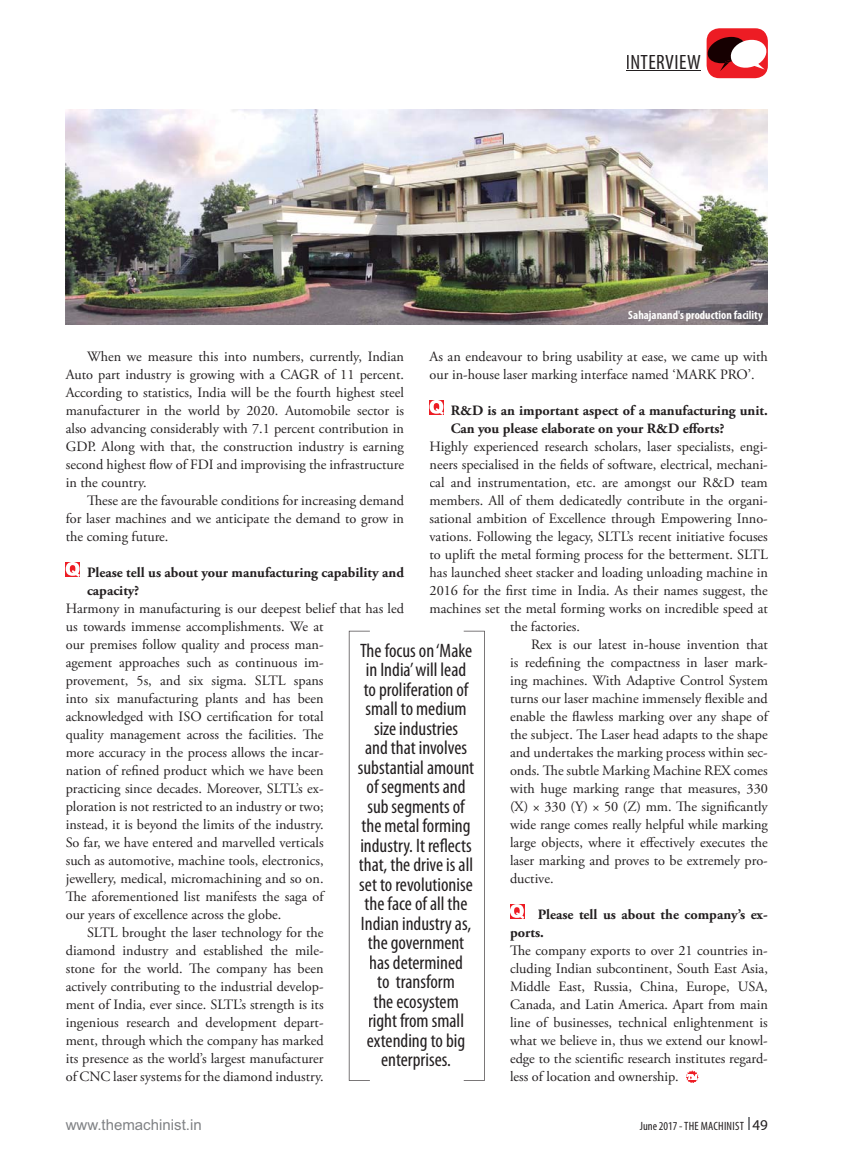
<style>
.page{position:relative;width:843px;height:1162px;background:#fff}
.page>*{position:absolute;margin:0;border:0;box-sizing:border-box;transform-origin:0 0}
.t1{font:condensed 21px "Myriad Pro";letter-spacing:.02em;color:#231f20}
.t2{font:condensed 19.5px/19.5px "Myriad Pro";color:#231f20;text-align:center}
.t3{font:15px "Arial";color:#808285}
.t4{font:14.25px/18px "Adobe Garamond Pro";color:#231f20;text-align:justify}
.t5{font:700 14.25px/18px "Adobe Garamond Pro";color:#231f20}
.t6{font:700 condensed 12px "Myriad Pro";color:#fff}
.t7{font:condensed 12px "Myriad Pro";letter-spacing:.015em;color:#231f20}
.s1{font-stretch:normal;font-size:15px}
</style>
<div class="page">
<hr style="left:626px;top:71px;width:74px;height:1px;background:#231f20">
<div style="left:706px;top:28px;width:61px;height:50px;background:#ed1c24;border-radius:13px"></div>
<svg style="left:706px;top:37px;width:61px;height:34px"></svg>
<svg style="left:748px;top:1117px;width:1px;height:12px"></svg>
<svg style="left:66px;top:562px;width:14px;height:14px"></svg>
<svg style="left:429px;top:400px;width:15px;height:14px"></svg>
<svg style="left:510px;top:904px;width:14px;height:14px"></svg>
<svg style="left:686px;top:1070px;width:12px;height:13px"></svg>
<img style="left:66px;top:110px;width:701px;height:214px">
<svg style="left:349px;top:631px;width:21px;height:449px"></svg>
<h1 class="t1" style="left:625px;top:54px;width:76px">INTERVIEW</h1>
<p class="t6" style="left:628px;top:311px;width:136px">Sahajanand's production facility</p>
<p class="t4" style="left:66px;top:348px;width:340px;text-indent:21px">When we measure this into numbers, currently, Indian Auto part industry is growing with a CAGR of 11 percent.<br>According to statistics, India will be the fourth highest steel manufacturer in the world by 2020. Automobile sector is also advancing considerably with 7.1 percent contribution in GDP. Along with that, the construction industry is earning second highest flow of FDI and improvising the infrastructure in the country.</p>
<p class="t4" style="left:66px;top:492px;width:340px;text-indent:21px">These are the favourable conditions for increasing demand for laser machines and we anticipate the demand to grow in the coming future.</p>
<p class="t5" style="left:87px;top:564px;width:318px">Please tell us about your manufacturing capability and capacity?</p>
<p class="t4" style="left:66px;top:600px;width:340px">Harmony in manufacturing is our deepest belief that has led</p>
<p class="t4" style="left:66px;top:618px;width:259px">us towards immense accomplishments. We at</p>
<p class="t4" style="left:66px;top:636px;width:259px">our premises follow quality and process man-</p>
<p class="t4" style="left:66px;top:654px;width:259px">agement approaches such as continuous im-</p>
<p class="t4" style="left:66px;top:672px;width:259px">provement, 5s, and six sigma. SLTL spans</p>
<p class="t4" style="left:66px;top:690px;width:259px">into six manufacturing plants and has been</p>
<p class="t4" style="left:66px;top:708px;width:259px">acknowledged with ISO certification for total</p>
<p class="t4" style="left:66px;top:726px;width:259px">quality management across the facilities. The</p>
<p class="t4" style="left:66px;top:744px;width:259px">more accuracy in the process allows the incar-</p>
<p class="t4" style="left:66px;top:762px;width:259px">nation of refined product which we have been</p>
<p class="t4" style="left:66px;top:780px;width:259px">practicing since decades. Moreover, SLTL’s ex-</p>
<p class="t4" style="left:66px;top:798px;width:259px">ploration is not restricted to an industry or two;</p>
<p class="t4" style="left:66px;top:816px;width:259px">instead, it is beyond the limits of the industry.</p>
<p class="t4" style="left:66px;top:834px;width:259px">So far, we have entered and marvelled verticals</p>
<p class="t4" style="left:66px;top:852px;width:259px">such as automotive, machine tools, electronics,</p>
<p class="t4" style="left:66px;top:870px;width:259px">jewellery, medical, micromachining and so on.</p>
<p class="t4" style="left:66px;top:888px;width:259px">The aforementioned list manifests the saga of</p>
<p class="t4" style="left:66px;top:906px;width:217px">our years of excellence across the globe.</p>
<p class="t4" style="left:87px;top:924px;width:238px">SLTL brought the laser technology for the</p>
<p class="t4" style="left:66px;top:942px;width:259px">diamond industry and established the mile-</p>
<p class="t4" style="left:66px;top:960px;width:259px">stone for the world. The company has been</p>
<p class="t4" style="left:66px;top:978px;width:259px">actively contributing to the industrial develop-</p>
<p class="t4" style="left:66px;top:996px;width:259px">ment of India, ever since. SLTL’s strength is its</p>
<p class="t4" style="left:66px;top:1014px;width:259px">ingenious research and development depart-</p>
<p class="t4" style="left:66px;top:1032px;width:259px">ment, through which the company has marked</p>
<p class="t4" style="left:66px;top:1050px;width:259px">its presence as the world’s largest manufacturer</p>
<p class="t4" style="left:66px;top:1068px;width:259px">of CNC laser systems for the diamond industry.</p>
<p class="t4" style="left:429px;top:348px;width:340px">As an endeavour to bring usability at ease, we came up with our in-house laser marking interface named ‘MARK PRO’.</p>
<p class="t5" style="left:450px;top:402px;width:318px">R&amp;D is an important aspect of a manufacturing unit.<br>Can you please elaborate on your R&amp;D efforts?</p>
<p class="t4" style="left:429px;top:438px;width:340px">Highly experienced research scholars, laser specialists, engi-</p>
<p class="t4" style="left:429px;top:456px;width:340px">neers specialised in the fields of software, electrical, mechani-</p>
<p class="t4" style="left:429px;top:474px;width:340px">cal and instrumentation, etc. are amongst our R&amp;D team</p>
<p class="t4" style="left:429px;top:492px;width:340px">members. All of them dedicatedly contribute in the organi-</p>
<p class="t4" style="left:429px;top:510px;width:340px">sational ambition of Excellence through Empowering Inno-</p>
<p class="t4" style="left:429px;top:528px;width:340px">vations. Following the legacy, SLTL’s recent initiative focuses</p>
<p class="t4" style="left:429px;top:546px;width:340px">to uplift the metal forming process for the betterment. SLTL</p>
<p class="t4" style="left:429px;top:564px;width:340px">has launched sheet stacker and loading unloading machine in</p>
<p class="t4" style="left:429px;top:582px;width:340px">2016 for the first time in India. As their names suggest, the</p>
<p class="t4" style="left:429px;top:600px;width:339px">machines set the metal forming works on incredible speed at</p>
<p class="t4" style="left:510px;top:618px;width:72px">the factories.</p>
<p class="t4" style="left:531px;top:636px;width:238px">Rex is our latest in-house invention that</p>
<p class="t4" style="left:510px;top:654px;width:259px">is redefining the compactness in laser mark-</p>
<p class="t4" style="left:510px;top:672px;width:259px">ing machines. With Adaptive Control System</p>
<p class="t4" style="left:510px;top:690px;width:259px">turns our laser machine immensely flexible and</p>
<p class="t4" style="left:510px;top:708px;width:259px">enable the flawless marking over any shape of</p>
<p class="t4" style="left:510px;top:726px;width:259px">the subject. The Laser head adapts to the shape</p>
<p class="t4" style="left:510px;top:744px;width:259px">and undertakes the marking process within sec-</p>
<p class="t4" style="left:510px;top:762px;width:259px">onds. The subtle Marking Machine REX comes</p>
<p class="t4" style="left:510px;top:780px;width:259px">with huge marking range that measures, 330</p>
<p class="t4" style="left:510px;top:798px;width:259px">(X) × 330 (Y) × 50 (Z) mm. The significantly</p>
<p class="t4" style="left:510px;top:816px;width:259px">wide range comes really helpful while marking</p>
<p class="t4" style="left:510px;top:834px;width:259px">large objects, where it effectively executes the</p>
<p class="t4" style="left:510px;top:852px;width:259px">laser marking and proves to be extremely pro-</p>
<p class="t4" style="left:510px;top:870px;width:45px">ductive.</p>
<p class="t5" style="left:510px;top:906px;width:259px;text-indent:28px">Please tell us about the company’s ex&shy;ports.</p>
<p class="t4" style="left:510px;top:942px;width:259px">The company exports to over 21 countries in&shy;cluding Indian subcontinent, South East Asia, Middle East, Russia, China, Europe, USA, Canada, and Latin America. Apart from main line of businesses, technical enlightenment is what we believe in, thus we extend our knowl&shy;edge to the scientific research institutes regard&shy;less of location and ownership.</p>
<p class="t2" style="left:358px;top:642px;width:118px">The focus on ‘Make in India’ will lead to proliferation of small to medium size industries<br>and that involves substantial amount of segments and sub segments of the metal forming industry. It reflects that, the drive is all set to revolutionise the face of all the<br>Indian industry as, the government has determined<br>to transform<br>the ecosystem right from small extending to big enterprises.</p>
<p class="t3" style="left:66px;top:1119px;width:137px">www.themachinist.in</p>
<p class="t7" style="left:639px;top:1121px;width:129px">June 2017 - THE MACHINIST <span class="s1">49</span></p>
</div>
